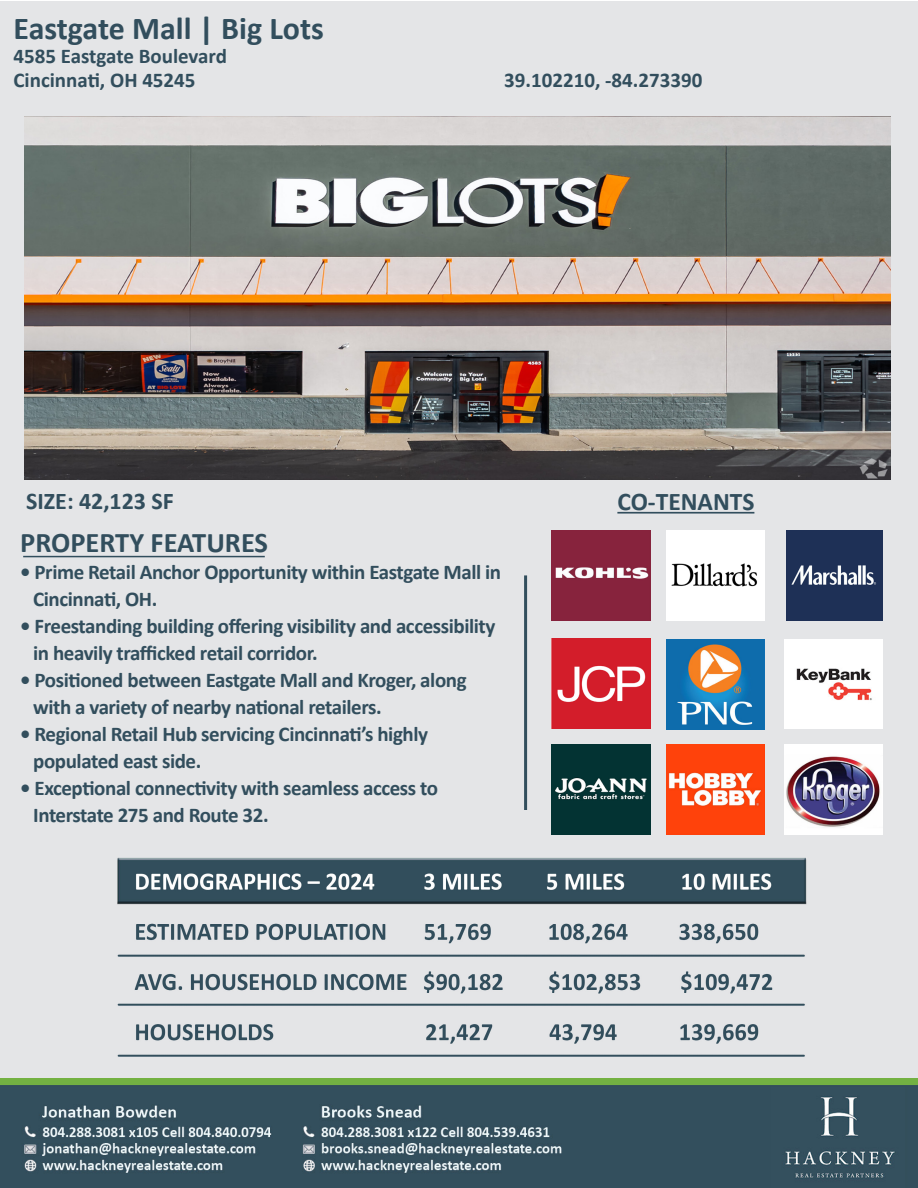
<style>
.page{position:relative;width:918px;height:1188px;background:#fff}
.page>*{position:absolute;margin:0;border:0;box-sizing:border-box;transform-origin:0 0}
.t1{font:700 31.95px "Calibri";color:#324e5d}
.t2{font:700 28.5px "Calibri";color:#324e5d}
.t3{font:700 25.5px "Calibri";color:#324e5d}
.t4{font:700 24px "Calibri";color:#324e5d}
.t5{font:700 21px/27px "Calibri";letter-spacing:-.02em;color:#324e5d}
.t6{font:700 21px "Calibri";color:#324e5d}
</style>
<div class="page">
<div style="left:0;top:2px;width:918px;height:1076px;background:#e4e5e7"></div>
<hr style="left:617px;top:512px;width:137px;height:2px;background:#324e5d">
<hr style="left:23px;top:556px;width:242px;height:1px;background:#324e5d">
<img style="left:0;top:1078px;width:918px;height:110px">
<img style="left:784px;top:745px;width:98px;height:89px">
<img style="left:25px;top:116px;width:865px;height:363px">
<img style="left:552px;top:531px;width:98px;height:89px">
<img style="left:552px;top:638px;width:98px;height:90px">
<img style="left:666px;top:531px;width:98px;height:89px">
<img style="left:786px;top:531px;width:96px;height:89px">
<img style="left:666px;top:745px;width:98px;height:89px">
<img style="left:552px;top:745px;width:98px;height:89px">
<img style="left:666px;top:639px;width:98px;height:90px">
<img style="left:784px;top:639px;width:98px;height:89px">
<img style="left:115px;top:856px;width:694px;height:204px">
<hr style="left:524px;top:575px;width:3px;height:235px;background:#324e5d">
<p class="t1" style="left:14px;top:6px;width:312px">Eastgate Mall | Big Lots</p>
<p class="t6" style="left:14px;top:41px;width:215px">4585 Eastgate Boulevard</p>
<p class="t6" style="left:14px;top:65px;width:184px">Cincinnati, OH 45245</p>
<p class="t6" style="left:504px;top:65px;width:200px">39.102210, -84.273390</p>
<p class="t4" style="left:26px;top:484px;width:149px">SIZE: 42,123 SF</p>
<p class="t2" style="left:20px;top:522px;width:249px">PROPERTY FEATURES</p>
<p class="t5" style="left:33px;top:558px;width:470px;text-indent:-13px">• Prime Retail Anchor Opportunity within Eastgate Mall in<br>Cincinnati, OH.</p>
<p class="t5" style="left:33px;top:612px;width:464px;text-indent:-13px">• Freestanding building offering visibility and accessibility in heavily trafficked retail corridor.</p>
<p class="t5" style="left:33px;top:666px;width:435px;text-indent:-13px">• Positioned between Eastgate Mall and Kroger, along with a variety of nearby national retailers.</p>
<p class="t5" style="left:20px;top:720px;width:409px">• Regional Retail Hub servicing Cincinnati’s highly</p>
<p class="t5" style="left:33px;top:747px;width:170px">populated east side.</p>
<p class="t5" style="left:20px;top:774px;width:419px">• Exceptional connectivity with seamless access to</p>
<p class="t5" style="left:33px;top:801px;width:237px">Interstate 275 and Route 32.</p>
<p class="t3" style="left:617px;top:483px;width:139px">CO-TENANTS</p>
</div>
